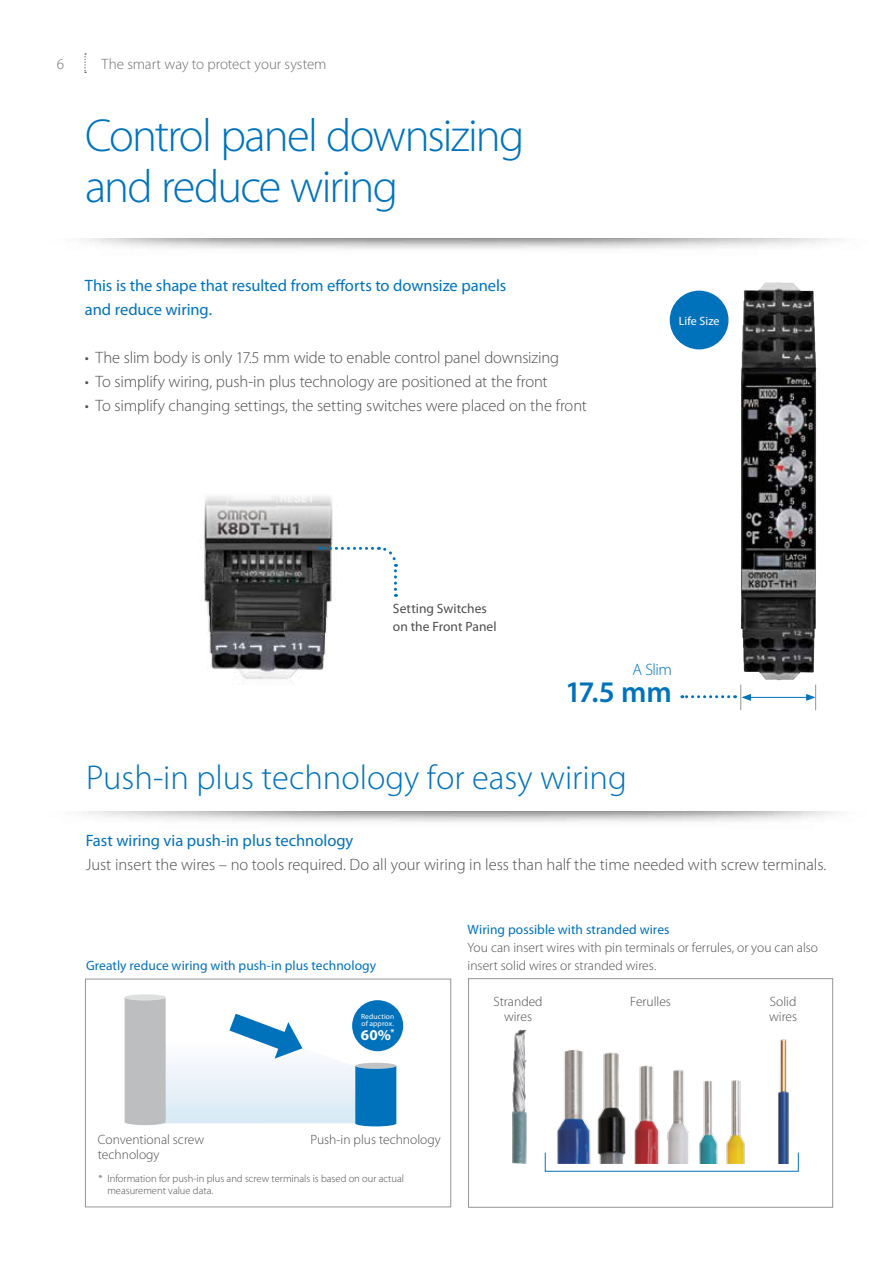
<style>
.page{position:relative;width:893px;height:1263px;background:#fff}
.page>*{position:absolute;margin:0;border:0;box-sizing:border-box;transform-origin:0 0}
.t1{font:300 46.5px/51px "Myriad Pro";letter-spacing:-.035em;color:#0072bc}
.t2{font:300 34.5px "Myriad Pro";color:#0072bc}
.t3{font:600 30px "Myriad Pro";color:#0072bc}
.t4{font:300 16.5px "Myriad Pro";letter-spacing:-.005em;color:#4d4d4f}
.t5{font:16.5px/24px "Myriad Pro";color:#0072bc}
.t6{font:300 16.5px "Myriad Pro";color:#0072bc}
.t7{font:300 15px "Myriad Pro";letter-spacing:-.005em;color:#6d6e71}
.t8{font:700 15px "Myriad Pro";color:#fff}
.t9{font:300 13.5px/15px "Myriad Pro";color:#4d4d4f}
.t10{font:13.5px "Myriad Pro";letter-spacing:.005em;color:#0072bc}
.t11{font:13.5px/18px "Myriad Pro";letter-spacing:.005em;color:#4d4d4f}
.t12{font:12px "Myriad Pro";letter-spacing:.01em;color:#fff}
.t13{font:300 10.5px/12px "Myriad Pro";color:#4d4d4f}
.t14{font:7.5px/7.5px "Myriad Pro";letter-spacing:.02em;color:#fff}
</style>
<div class="page">
<svg style="left:84px;top:53px;width:2px;height:20px"></svg>
<img style="left:204px;top:496px;width:129px;height:186px">
<img style="left:741px;top:282px;width:75px;height:398px">
<img style="left:557px;top:1050px;width:188px;height:113px">
<img style="left:778px;top:1039px;width:11px;height:124px">
<img style="left:512px;top:1029px;width:14px;height:134px">
<hr style="left:748px;top:697px;width:60px;height:1px;background:#0072bc">
<svg style="left:806px;top:685px;width:10px;height:25px"></svg>
<svg style="left:320px;top:545px;width:78px;height:52px"></svg>
<svg style="left:735px;top:685px;width:16px;height:25px"></svg>
<svg style="left:682px;top:695px;width:47px;height:3px"></svg>
<div style="left:670px;top:291px;width:58px;height:58px;background:#0072bc;border-radius:50%"></div>
<div style="left:468px;top:978px;width:365px;height:230px;border:1px solid #939598"></div>
<div style="left:85px;top:979px;width:366px;height:228px;border:1px solid #939598"></div>
<div style="left:125px;top:994px;width:41px;height:6px;background:#dee0e0;border-radius:50%"></div>
<svg style="left:125px;top:998px;width:271px;height:128px"></svg>
<div style="left:352px;top:1000px;width:51px;height:51px;background:#0072bc;border-radius:50%"></div>
<p class="t7" style="left:57px;top:56px;width:9px">6</p>
<p class="t7" style="left:102px;top:56px;width:227px">The smart way to protect your system</p>
<h1 class="t1" style="left:85px;top:111px;width:441px">Control panel downsizing and reduce wiring</h1>
<p class="t5" style="left:85px;top:274px;width:423px">This is the shape that resulted from efforts to downsize panels and reduce wiring.</p>
<p class="t4" style="left:85px;top:349px;width:476px">• The slim body is only 17.5 mm wide to enable control panel downsizing</p>
<p class="t4" style="left:85px;top:373px;width:464px">• To simplify wiring, push-in plus technology are positioned at the front</p>
<p class="t4" style="left:85px;top:397px;width:503px">• To simplify changing settings, the setting switches were placed on the front</p>
<p class="t12" style="left:679px;top:314px;width:42px">Life Size</p>
<p class="t11" style="left:393px;top:600px;width:105px">Setting Switches on the Front Panel</p>
<p class="t6" style="left:632px;top:661px;width:41px">A Slim</p>
<h3 class="t3" style="left:565px;top:675px;width:108px">17.5 mm</h3>
<h2 class="t2" style="left:86px;top:758px;width:542px">Push-in plus technology for easy wiring</h2>
<p class="t5" style="left:86px;top:829px;width:269px">Fast wiring via push-in plus technology</p>
<p class="t4" style="left:86px;top:855px;width:742px">Just insert the wires – no tools required. Do all your wiring in less than half the time needed with screw terminals.</p>
<p class="t10" style="left:86px;top:958px;width:292px">Greatly reduce wiring with push-in plus technology</p>
<p class="t14" style="left:361px;top:1013px;width:35px">Reduction of approx.</p>
<p class="t8" style="left:361px;top:1026px;width:35px">60%<sup>*</sup></p>
<p class="t10" style="left:468px;top:922px;width:203px">Wiring possible with stranded wires</p>
<p class="t9" style="left:468px;top:938px;width:352px;line-height:18px">You can insert wires with pin terminals or ferrules, or you can also insert solid wires or stranded wires.</p>
<p class="t9" style="left:494px;top:994px;width:51px;text-align:center">Stranded wires</p>
<p class="t9" style="left:630px;top:994px;width:42px">Ferulles</p>
<p class="t9" style="left:769px;top:994px;width:29px">Solid wires</p>
<p class="t9" style="left:98px;top:1132px;width:108px">Conventional screw</p>
<p class="t9" style="left:311px;top:1132px;width:132px">Push-in plus technology</p>
<p class="t9" style="left:98px;top:1147px;width:63px">technology</p>
<p class="t13" style="left:107px;top:1173px;width:298px;text-indent:-9px">* Information for push-in plus and screw terminals is based on our actual measurement value data.</p>
</div>
